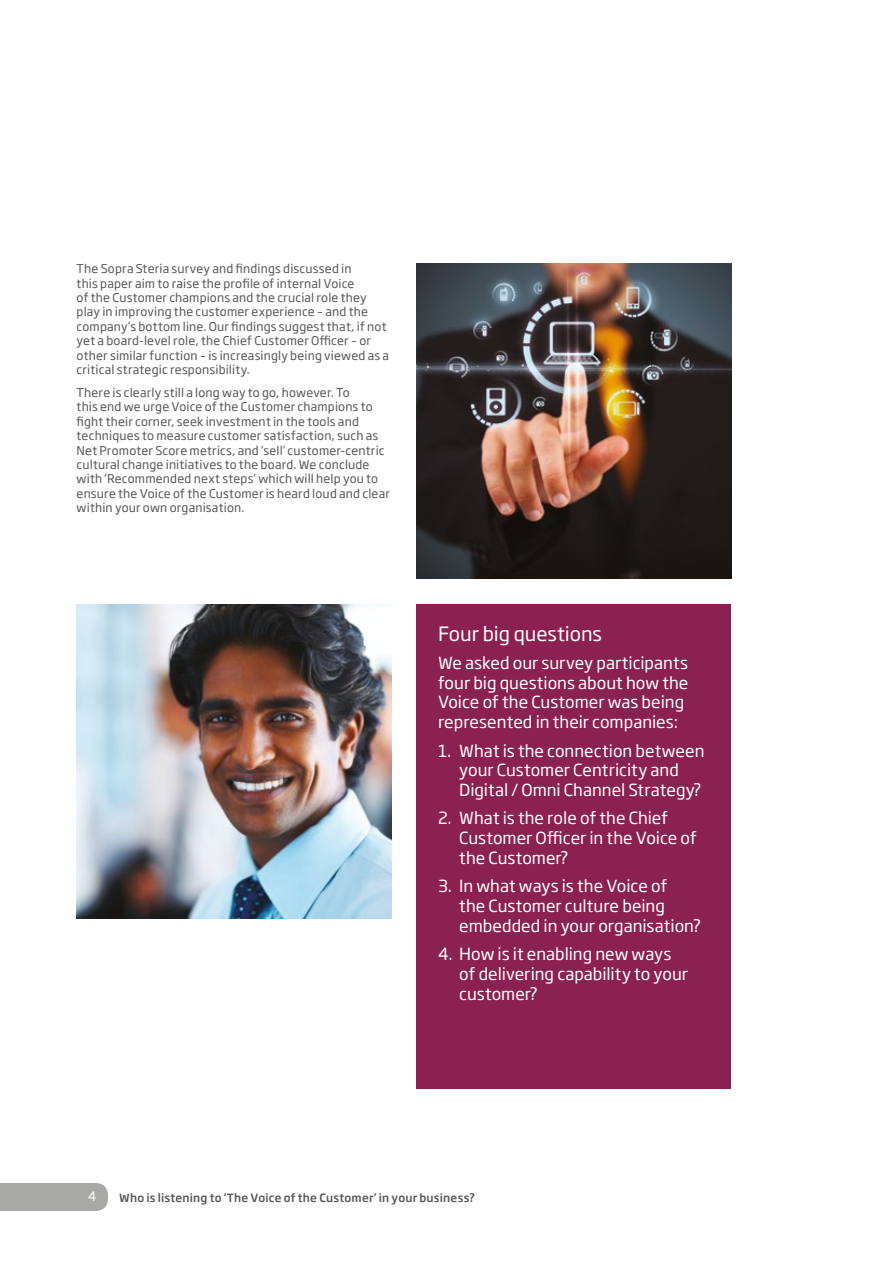
<style>
.page{position:relative;width:893px;height:1263px;background:#fff}
.page>*{position:absolute;margin:0;border:0;box-sizing:border-box;transform-origin:0 0}
.Body_Heading_1{font:19.5px "Soho Gothic Std";letter-spacing:-.005em;color:#fff}
.Body{font:16.5px/19.8px "Soho Gothic Std";color:#fff}
.t1{font:12.75px "Soho Gothic Pro";color:#fff}
.Body-2{font:12px/14.4px "Soho Gothic Std";letter-spacing:.015em;color:#575756}
.t2{font:500 11.25px "Soho Gothic Std";letter-spacing:.02em;color:#575756}
</style>
<div class="page">
<div style="left:0;top:1183px;width:108px;height:28px;background:#a8a8a7"></div>
<div style="left:417px;top:604px;width:314px;height:485px;background:#8a2150"></div>
<img style="left:417px;top:264px;width:314px;height:314px">
<img style="left:77px;top:604px;width:314px;height:315px">
<p class="Body-2" style="left:77px;top:262px;width:314px">The Sopra Steria survey and findings discussed in<br>this paper aim to raise the profile of internal Voice<br>of the Customer champions and the crucial role they play in improving the customer experience – and the company’s bottom line. Our findings suggest that, if not yet a board-level role, the Chief Customer Officer – or other similar function – is increasingly being viewed as a critical strategic responsibility.</p>
<p class="Body-2" style="left:77px;top:386px;width:315px">There is clearly still a long way to go, however. To<br>this end we urge Voice of the Customer champions to fight their corner, seek investment in the tools and techniques to measure customer satisfaction, such as Net Promoter Score metrics, and ‘sell’ customer-centric cultural change initiatives to the board. We conclude with ‘Recommended next steps’ which will help you to ensure the Voice of the Customer is heard loud and clear within your own organisation.</p>
<p class="Body_Heading_1" style="left:438px;top:621px;width:165px">Four big questions</p>
<p class="Body" style="left:438px;top:653px;width:252px">We asked our survey participants four big questions about how the<br>Voice of the Customer was being represented in their companies:</p>
<p class="Body" style="left:459px;top:741px;width:247px;text-indent:-21px">1. What is the connection between your Customer Centricity and<br>Digital / Omni Channel Strategy?</p>
<p class="Body" style="left:459px;top:809px;width:239px;text-indent:-21px">2. What is the role of the Chief<br>Customer Officer in the Voice of the Customer?</p>
<p class="Body" style="left:459px;top:877px;width:244px;text-indent:-21px">3. In what ways is the Voice of<br>the Customer culture being embedded in your organisation?</p>
<p class="Body" style="left:459px;top:944px;width:230px;text-indent:-21px">4. How is it enabling new ways of delivering capability to your customer?</p>
<p class="t1" style="left:88px;top:1186px;width:10px">4</p>
<p class="t2" style="left:119px;top:1191px;width:357px">Who is listening to ‘The Voice of the Customer’ in your business?</p>
</div>
